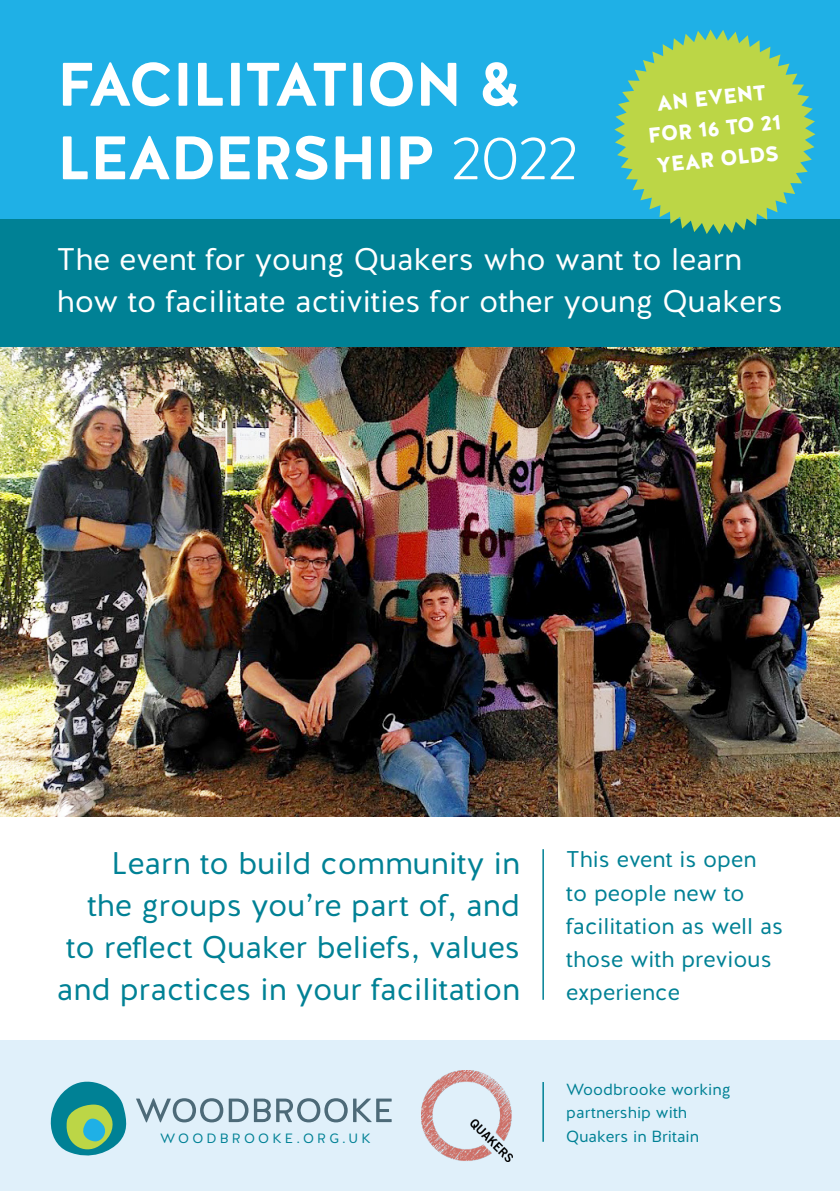
<style>
.page{position:relative;width:840px;height:1191px;background:#fff}
.page>*{position:absolute;margin:0;border:0;box-sizing:border-box;transform-origin:0 0}
.t1{font:700 61.2px/73.6px "Halis R";letter-spacing:-.025em;color:#fff}
.t2{font:31.4px/41.8px "Halis R";color:#008195;text-align:right}
.t3{font:31.2px/41.8px "Halis R";color:#fff}
.t4{font:22.8px/33px "Halis R";color:#008195}
.Booking_Info{font:900 21.2px/31px "Halis R";color:#fff;text-align:center}
.t5{font:16.2px/23.4px "Halis R";color:#008195}
.Booking_Info-2{font:13.4px "Halis R";letter-spacing:.24em;color:#008195}
.s1{font-weight:300}
</style>
<div class="page">
<div style="left:0;top:1040px;width:839px;height:151px;background:#e0f0fa"></div>
<div style="left:0;top:0;width:839px;height:246px;background:#1fb0e6"></div>
<div style="left:0;top:219px;width:839px;height:128px;background:#008195"></div>
<svg style="left:614px;top:29px;width:201px;height:205px;fill:#bcd646"></svg>
<img style="left:0;top:347px;width:839px;height:469px">
<hr style="left:542px;top:849px;width:1px;height:150px;background:#008195">
<hr style="left:542px;top:1082px;width:1px;height:59px;background:#008195">
<svg style="left:50px;top:1081px;width:77px;height:75px"></svg>
<svg style="left:353px;top:1098px;width:38px;height:24px"></svg>
<svg style="left:136px;top:1098px;width:112px;height:24px"></svg>
<svg style="left:254px;top:1098px;width:16px;height:24px"></svg>
<svg style="left:276px;top:1098px;width:71px;height:24px"></svg>
<img style="left:421px;top:1070px;width:91px;height:91px">
<p class="t1" style="left:57px;top:49px;width:523px">FACILITATION &amp;<br>LEADERSHIP <span class="s1">2022</span></p>
<p class="Booking_Info" style="left:643px;top:90px;width:135px;rotate:-6deg">AN EVENT<br>FOR 16 TO 21<br>YEAR OLDS</p>
<p class="t3" style="left:57px;top:239px;width:727px">The event for young Quakers who want to learn how to facilitate activities for other young Quakers</p>
<p class="t2" style="left:57px;top:843px;width:464px">Learn to build community in<br>the groups you’re part of, and to reflect Quaker beliefs, values and practices in your facilitation</p>
<p class="Booking_Info-2" style="left:160px;top:1130px;width:212px">WOODBROOKE.ORG.UK</p>
<p class="t4" style="left:566px;top:843px;width:218px">This event is open<br>to people new to facilitation as well as those with previous experience</p>
<p class="t5" style="left:566px;top:1078px;width:166px">Woodbrooke working partnership with<br>Quakers in Britain</p>
</div>
